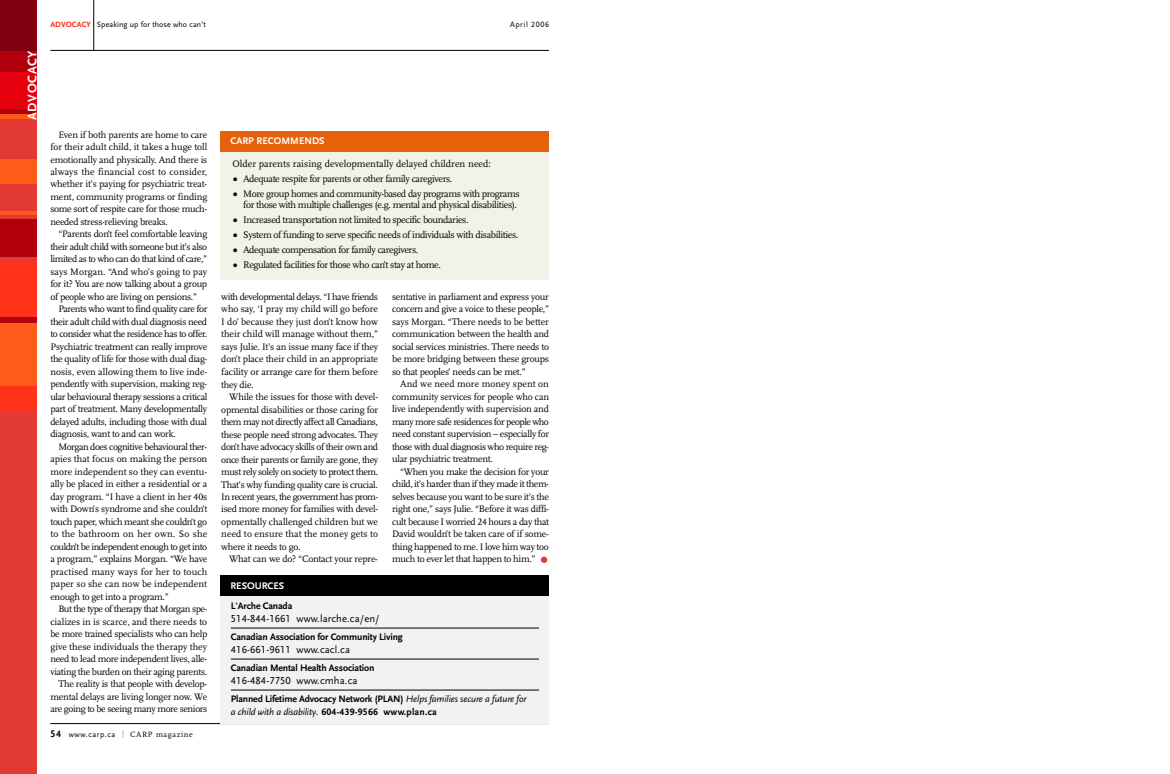
<style>
.page{position:relative;width:1170px;height:774px;background:#fff}
.page>*{position:absolute;margin:0;border:0;box-sizing:border-box;transform-origin:0 0}
.t1{font:27px "Scala Sans";color:#e23a32}
.t2{font:700 13px "Scala Sans LF";letter-spacing:.05em;color:#fff}
.t3{font:10.6px "Scala Sans LF";letter-spacing:.01em;color:#000}
.t4{font:10px/11px "Scala LF";letter-spacing:-.04em;color:#000;text-align:right}
.t5{font:10px "Scala LF";color:#000}
.t6{font:700 10px "Scala Sans LF";color:#fff}
.t7{font:9.8px/12.5px "Scala LF";letter-spacing:-.03em;color:#000;text-align:justify}
.t8{font:700 9.8px/12.5px "Scala Sans LF";letter-spacing:-.015em;color:#000}
.t9{font:8px "Scala Sans LF";letter-spacing:.01em;color:#000}
.t10{font:8px "Scala LF";letter-spacing:.07em;color:#000}
.t11{font:8px "Scala Sans LF";letter-spacing:.07em;color:#000}
.s1{font-weight:700;color:#ff260d}
.s2{font-family:"Scala Sans LF";font-weight:700;font-size:10px}
.s3{font-family:"Scala Sans LF"}
.s4{font-family:"Scala Sans LF";font-size:16px}
.s5{font-weight:400;font-style:italic}
.s6{font-weight:400;font-size:10.6px}
</style>
<div class="page">
<div style="left:0;top:0;width:37px;height:774px;background:#e23a32"></div>
<div style="left:0;top:50px;width:37px;height:69px;background:#b3000f"></div>
<div style="left:0;top:160px;width:37px;height:24px;background:#fe5a1a"></div>
<div style="left:0;top:72px;width:37px;height:37px;background:#e6000e"></div>
<div style="left:0;top:219px;width:37px;height:38px;background:#b3000f"></div>
<div style="left:0;top:0;width:37px;height:50px;background:#80000f"></div>
<div style="left:0;top:261px;width:37px;height:150px;background:#fe331a"></div>
<div style="left:0;top:318px;width:37px;height:68px;background:#fe5a1a"></div>
<hr style="left:0;top:115px;width:37px;height:4px;background:#fe5a1a">
<hr style="left:0;top:211px;width:37px;height:4px;background:#fe5a1a">
<div style="left:0;top:317px;width:37px;height:6px;background:#b3000f"></div>
<hr style="left:50px;top:50px;width:499px;height:1px;background:#000">
<hr style="left:93px;top:0;width:1px;height:50px;background:#000">
<div style="left:221px;top:131px;width:328px;height:149px;background:#f2f2e7"></div>
<div style="left:221px;top:131px;width:328px;height:20px;background:#e6610b"></div>
<hr style="left:50px;top:723px;width:499px;height:1px;background:#000">
<div style="left:221px;top:584px;width:328px;height:140px;background:#f2f2f2"></div>
<hr style="left:231px;top:628px;width:308px;height:1px;background:#000">
<hr style="left:231px;top:659px;width:308px;height:1px;background:#000">
<hr style="left:231px;top:690px;width:308px;height:1px;background:#000">
<div style="left:221px;top:575px;width:328px;height:21px;background:#000"></div>
<h2 class="t2" style="left:28px;top:120px;width:71px;rotate:-90deg">ADVOCACY</h2>
<p class="t9" style="left:50px;top:22px;width:157px"><span class="s1">ADVOCACY</span> Speaking up for those who can’t</p>
<p class="t11" style="left:510px;top:22px;width:40px">April 2006</p>
<p class="t7" style="left:50px;top:129px;width:159px;text-indent:8px">Even if both parents are home to care for their adult child, it takes a huge toll emotionally and physically. And there is always the financial cost to consider, whether it’s paying for psychiatric treat&shy;ment, community programs or finding some sort of respite care for those much&shy;needed stress-relieving breaks.</p>
<p class="t7" style="left:50px;top:229px;width:158px;text-indent:8px">“Parents don’t feel comfortable leaving their adult child with someone but it’s also limited as to who can do that kind of care,” says Morgan. “And who’s going to pay for it? You are now talking about a group of people who are living on pensions.”</p>
<p class="t7" style="left:50px;top:304px;width:159px;text-indent:8px">Parents who want to find quality care for their adult child with dual diagnosis need to consider what the residence has to offer.<br>Psychiatric treatment can really improve the quality of life for those with dual diag&shy;nosis, even allowing them to live inde&shy;pendently with supervision, making reg&shy;ular behavioural therapy sessions a critical part of treatment. Many developmentally delayed adults, including those with dual diagnosis, want to and can work.</p>
<p class="t7" style="left:50px;top:442px;width:158px;text-indent:8px">Morgan does cognitive behavioural ther&shy;apies that focus on making the person more independent so they can eventu&shy;ally be placed in either a residential or a day program. “I have a client in her 40s with Down’s syndrome and she couldn’t touch paper, which meant she couldn’t go to the bathroom on her own. So she couldn’t be independent enough to get into a program,” explains Morgan. “We have practised many ways for her to touch paper so she can now be independent enough to get into a program.”</p>
<p class="t7" style="left:50px;top:604px;width:159px;text-align:right">But the type of therapy that Morgan spe&shy;cializes in is scarce, and there needs to be more trained specialists who can help give these individuals the therapy they need to lead more independent lives, alle&shy;viating the burden on their aging parents.<br>The reality is that people with develop&shy;mental delays are living longer now. We are going to be seeing many more seniors</p>
<p class="t10" style="left:50px;top:732px;width:144px"><span class="s2">54</span> <span class="s3">www.carp.ca</span> <sup>|</sup> CARP magazine</p>
<p class="t6" style="left:230px;top:138px;width:96px">CARP RECOMMENDS</p>
<p class="t5" style="left:232px;top:160px;width:260px">Older parents raising developmentally delayed children need:</p>
<p class="t4" style="left:232px;top:175px;width:222px"><span class="s4">•</span> Adequate respite for parents or other family caregivers.</p>
<p class="t4" style="left:232px;top:190px;width:289px"><span class="s4">•</span> More group homes and community-based day programs with programs for those with multiple challenges (e.g. mental and physical disabilities).</p>
<p class="t4" style="left:232px;top:216px;width:238px"><span class="s4">•</span> Increased transportation not limited to specific boundaries.</p>
<p class="t4" style="left:232px;top:231px;width:288px"><span class="s4">•</span> System of funding to serve specific needs of individuals with disabilities.</p>
<p class="t4" style="left:232px;top:246px;width:187px"><span class="s4">•</span> Adequate compensation for family caregivers.</p>
<p class="t4" style="left:232px;top:261px;width:210px"><span class="s4">•</span> Regulated facilities for those who can’t stay at home.</p>
<p class="t7" style="left:221px;top:292px;width:158px">with developmental delays. “I have friends who say, ‘I pray my child will go before I do’ because they just don’t know how their child will manage without them,” says Julie. It’s an issue many face if they don’t place their child in an appropriate facility or arrange care for them before they die.</p>
<p class="t7" style="left:221px;top:392px;width:159px;text-indent:8px">While the issues for those with devel&shy;opmental disabilities or those caring for them may not directly affect all Canadians, these people need strong advocates. They don’t have advocacy skills of their own and once their parents or family are gone, they must rely solely on society to protect them.<br>That’s why funding quality care is crucial.<br>In recent years, the government has prom&shy;ised more money for families with devel&shy;opmentally challenged children but we need to ensure that the money gets to where it needs to go.</p>
<p class="t7" style="left:229px;top:554px;width:150px">What can we do? “Contact your repre-</p>
<p class="t6" style="left:230px;top:582px;width:55px">RESOURCES</p>
<p class="t7" style="left:392px;top:292px;width:159px">sentative in parliament and express your concern and give a voice to these people,” says Morgan. “There needs to be better communication between the health and social services ministries. There needs to be more bridging between these groups so that peoples’ needs can be met.”</p>
<p class="t7" style="left:392px;top:379px;width:159px;text-indent:8px">And we need more money spent on community services for people who can live independently with supervision and many more safe residences for people who need constant supervision – especially for those with dual diagnosis who require reg&shy;ular psychiatric treatment.</p>
<p class="t7" style="left:392px;top:467px;width:158px;text-indent:8px">“When you make the decision for your child, it’s harder than if they made it them&shy;selves because you want to be sure it’s the right one,” says Julie. “Before it was diffi&shy;cult because I worried 24 hours a day that David wouldn’t be taken care of if some&shy;thing happened to me. I love him way too much to ever let that happen to him.”</p>
<h1 class="t1" style="left:539px;top:548px;width:11px">•</h1>
<p class="t8" style="left:231px;top:601px;width:63px">L'Arche Canada</p>
<p class="t3" style="left:231px;top:615px;width:150px">514-844-1661 www.larche.ca/en/</p>
<p class="t8" style="left:231px;top:632px;width:174px">Canadian Association for Community Living</p>
<p class="t3" style="left:231px;top:646px;width:121px">416-661-9611 www.cacl.ca</p>
<p class="t8" style="left:231px;top:663px;width:145px">Canadian Mental Health Association</p>
<p class="t3" style="left:231px;top:677px;width:128px">416-484-7750 www.cmha.ca</p>
<p class="t8" style="left:231px;top:694px;width:297px">Planned Lifetime Advocacy Network (PLAN) <span class="s5">Helps families secure a future for a child with a disability</span><span class="s6">.</span> 604-439-9566 www.plan.ca</p>
</div>
